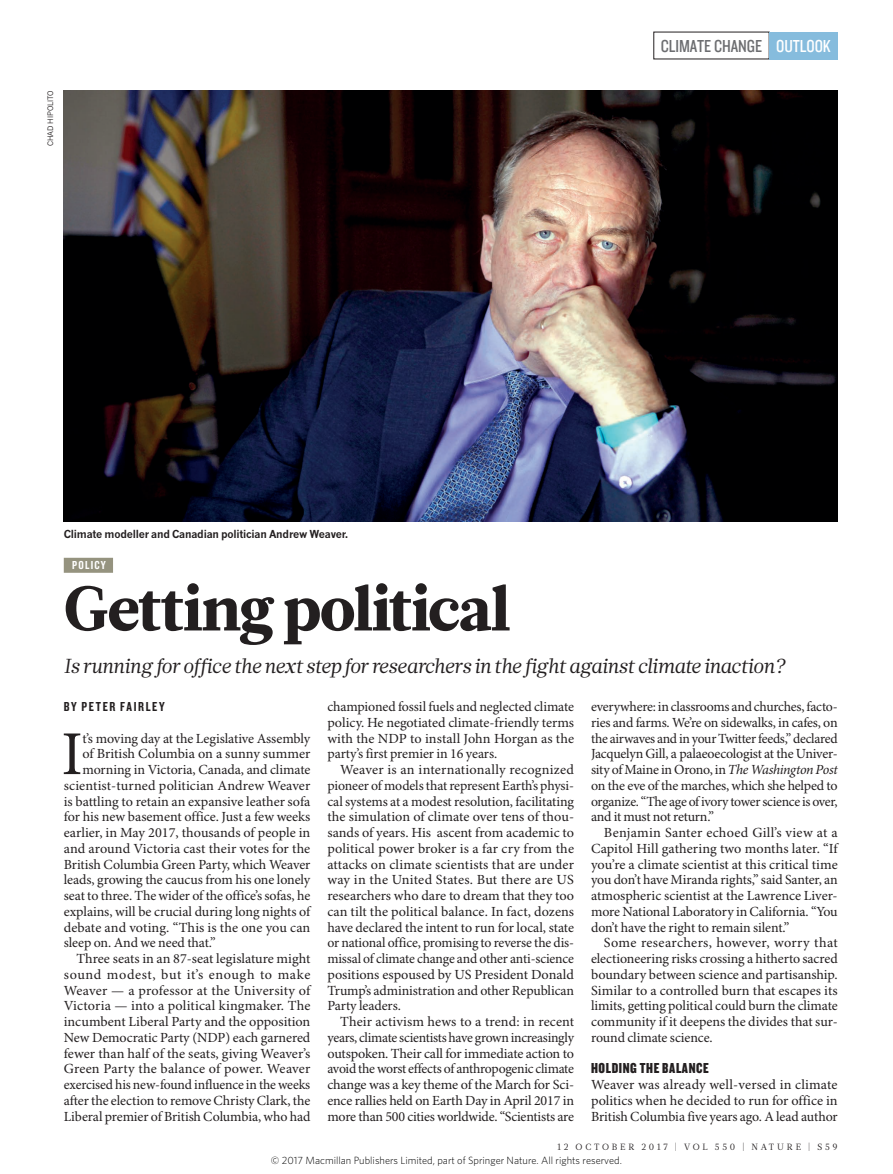
<style>
.page{position:relative;width:893px;height:1174px;background:#fff}
.page>*{position:absolute;margin:0;border:0;box-sizing:border-box;transform-origin:0 0}
.HEAD_42{font:900 63px "Glosa Math";letter-spacing:-.02em;color:#231f20}
.BODY_DROP_CAP{font:62.4px "Minion Pro";color:#231f20}
.INTRO{font:italic 20.25px "Glosa Math";color:#231f20}
.t1{font:18px "Knockout 29 Junior Ltweight";color:#6c6d70}
.CROSSHEAD{font:15px "Knockout 69 Full Liteweight";letter-spacing:.04em;color:#231f20}
.BODY_INDENT{font:13.95px/15.8px "Minion Pro";letter-spacing:-.01em;color:#231f20;text-align:justify}
.BODY_DROP_CAP-2{font:13.95px "Minion Pro";letter-spacing:-.005em;color:#231f20}
.BODY_1ST_PARA{font:13.95px/15.8px "Minion Pro";letter-spacing:-.01em;color:#231f20;text-align:justify}
.AUTHOR_BYLINE{font:13.5px "Knockout 49 Liteweight";letter-spacing:.12em;color:#231f20}
.SUBJECT_STRAP{font:12px "Knockout 49 Liteweight";letter-spacing:.1em;color:#fff}
.PIC_CAPTION{font:700 10.8px "News Gothic MTOT";letter-spacing:-.02em;color:#231f20}
.t2{font:300 10.5px "Whitney";color:#000}
.t3{font:9px "Glosa Math";letter-spacing:.3em;color:#231f20}
.PIC_CREDIT{font:7.5px "News Gothic MTOT";color:#231f20}
.s1{color:#fff}
.s2{font-style:italic}
</style>
<div class="page">
<div style="left:64px;top:558px;width:49px;height:15px;background:#95937f"></div>
<img style="left:64px;top:90px;width:774px;height:432px">
<div style="left:769px;top:32px;width:69px;height:27px;background:#86bcdd"></div>
<p class="PIC_CREDIT" style="left:46px;top:146px;width:58px;rotate:-90deg">CHAD HIPOLITO</p>
<p class="t1" style="left:661px;top:34px;width:172px">CLIMATE CHANGE <span class="s1">OUTLOOK</span></p>
<p class="PIC_CAPTION" style="left:64px;top:527px;width:286px">Climate modeller and Canadian politician Andrew Weaver.</p>
<p class="SUBJECT_STRAP" style="left:72px;top:557px;width:35px">POLICY</p>
<p class="HEAD_42" style="left:64px;top:567px;width:447px">Getting political</p>
<p class="INTRO" style="left:64px;top:653px;width:723px">Is running for office the next step for researchers in the fight against climate inaction?</p>
<p class="AUTHOR_BYLINE" style="left:64px;top:698px;width:102px">BY PETER FAIRLEY</p>
<p class="BODY_DROP_CAP" style="left:61px;top:717px;width:23px">I</p>
<p class="BODY_DROP_CAP-2" style="left:82px;top:729px;width:230px">t’s moving day at the Legislative Assembly</p>
<p class="BODY_DROP_CAP-2" style="left:82px;top:745px;width:230px">of British Columbia on a sunny summer</p>
<p class="BODY_DROP_CAP-2" style="left:82px;top:761px;width:230px">morning in Victoria, Canada, and climate</p>
<p class="BODY_DROP_CAP-2" style="left:64px;top:777px;width:248px">scientist-turned politician Andrew Weaver</p>
<p class="BODY_DROP_CAP-2" style="left:64px;top:792px;width:248px">is battling to retain an expansive leather sofa</p>
<p class="BODY_DROP_CAP-2" style="left:64px;top:808px;width:248px">for his new basement office. Just a few weeks</p>
<p class="BODY_DROP_CAP-2" style="left:64px;top:824px;width:248px">earlier, in May 2017, thousands of people in</p>
<p class="BODY_DROP_CAP-2" style="left:64px;top:840px;width:248px">and around Victoria cast their votes for the</p>
<p class="BODY_DROP_CAP-2" style="left:64px;top:855px;width:248px">British Columbia Green Party, which Weaver</p>
<p class="BODY_DROP_CAP-2" style="left:64px;top:871px;width:248px">leads, growing the caucus from his one lonely</p>
<p class="BODY_DROP_CAP-2" style="left:64px;top:887px;width:248px">seat to three. The wider of the office’s sofas, he</p>
<p class="BODY_DROP_CAP-2" style="left:64px;top:903px;width:248px">explains, will be crucial during long nights of</p>
<p class="BODY_DROP_CAP-2" style="left:64px;top:918px;width:248px">debate and voting. “This is the one you can</p>
<p class="BODY_DROP_CAP-2" style="left:64px;top:934px;width:153px">sleep on. And we need that.”</p>
<p class="BODY_INDENT" style="left:64px;top:951px;width:248px;text-indent:13px">Three seats in an 87-seat legislature might sound modest, but it’s enough to make Weaver — a professor at the University of Victoria — into a political kingmaker. The incumbent Liberal Party and the opposition New Democratic Party (NDP) each garnered fewer than half of the seats, giving Weaver’s Green Party the balance of power. Weaver exercised his new-found influence in the weeks after the election to remove Christy Clark, the Liberal premier of British Columbia, who had</p>
<p class="BODY_INDENT" style="left:327px;top:699px;width:248px">championed fossil fuels and neglected climate policy. He negotiated climate-friendly terms with the NDP to install John Horgan as the party’s first premier in 16 years.</p>
<p class="BODY_INDENT" style="left:327px;top:762px;width:248px;text-indent:13px">Weaver is an internationally recognized pioneer of models that represent Earth’s physi&shy;cal systems at a modest resolution, facilitating the simulation of climate over tens of thou&shy;sands of years. His ascent from academic to political power broker is a far cry from the attacks on climate scientists that are under way in the United States. But there are US researchers who dare to dream that they too can tilt the political balance. In fact, dozens have declared the intent to run for local, state or national office, promising to reverse the dis&shy;missal of climate change and other anti-science positions espoused by US President Donald Trump’s administration and other Republican Party leaders.</p>
<p class="BODY_INDENT" style="left:327px;top:1014px;width:248px;text-indent:13px">Their activism hews to a trend: in recent years, climate scientists have grown increasingly outspoken. Their call for immediate action to avoid the worst effects of anthropogenic climate change was a key theme of the March for Sci&shy;ence rallies held on Earth Day in April 2017 in more than 500 cities worldwide. “Scientists are</p>
<p class="BODY_INDENT" style="left:591px;top:699px;width:248px">everywhere: in classrooms and churches, facto&shy;ries and farms. We’re on sidewalks, in cafes, on the airwaves and in your Twitter feeds,” declared Jacquelyn Gill, a palaeoecologist at the Univer&shy;sity of Maine in Orono, in <span class="s2">The Washington Post </span>on the eve of the marches, which she helped to organize. “The age of ivory tower science is over, and it must not return.”</p>
<p class="BODY_INDENT" style="left:591px;top:825px;width:248px;text-indent:13px">Benjamin Santer echoed Gill’s view at a Capitol Hill gathering two months later. “If you’re a climate scientist at this critical time you don’t have Miranda rights,” said Santer, an atmospheric scientist at the Lawrence Liver&shy;more National Laboratory in California. “You don’t have the right to remain silent.”</p>
<p class="BODY_INDENT" style="left:591px;top:935px;width:248px;text-indent:13px">Some researchers, however, worry that electioneering risks crossing a hitherto sacred boundary between science and partisanship.<br>Similar to a controlled burn that escapes its limits, getting political could burn the climate community if it deepens the divides that sur&shy;round climate science.</p>
<p class="CROSSHEAD" style="left:591px;top:1059px;width:119px">HOLDING THE BALANCE</p>
<p class="BODY_1ST_PARA" style="left:591px;top:1077px;width:248px">Weaver was already well-versed in climate politics when he decided to run for office in British Columbia five years ago. A lead author</p>
<p class="t3" style="left:557px;top:1141px;width:282px">12 OCTOBER 2017 | VOL 550 | NATURE | S59</p>
<p class="t2" style="left:271px;top:1153px;width:352px">© 2017 Macmillan Publishers Limited, part of Springer Nature. All rights reserved.</p>
</div>
